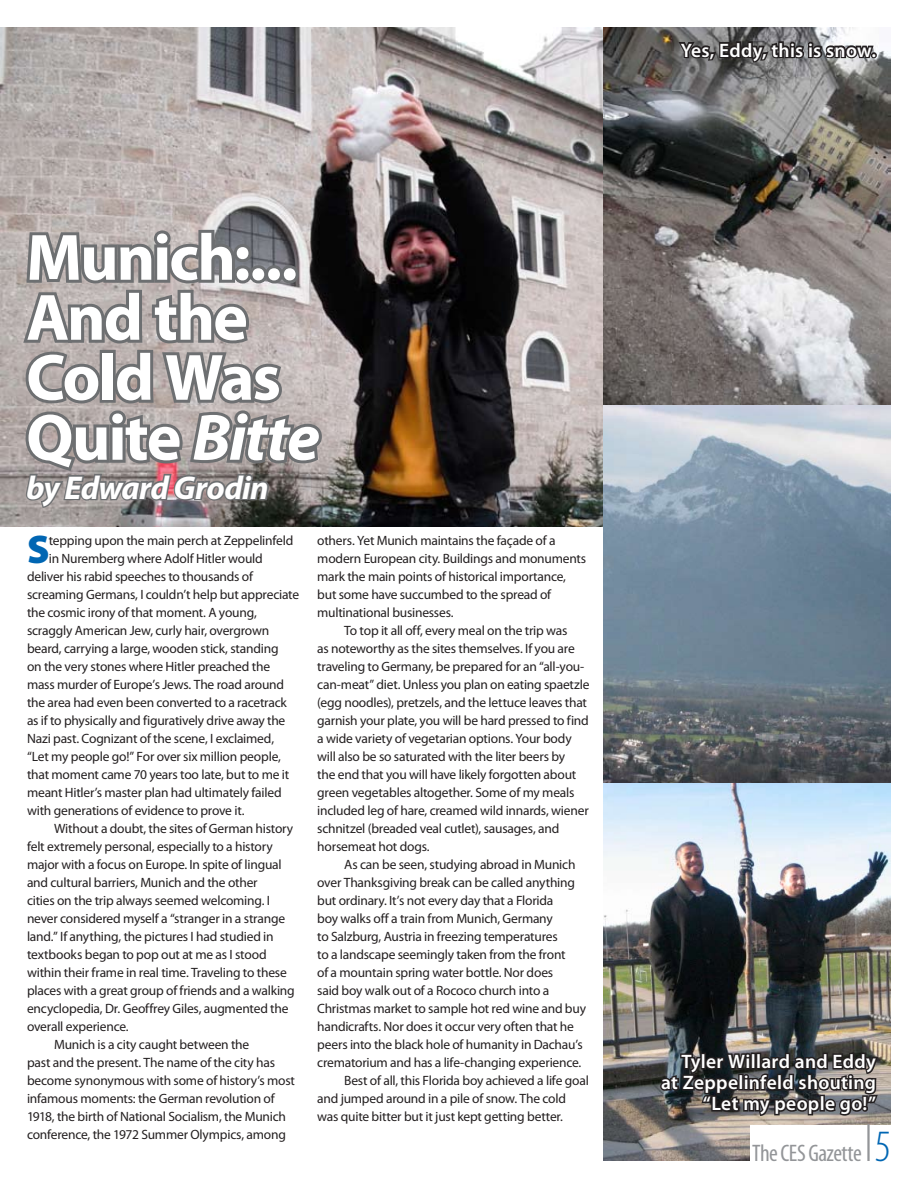
<style>
.page{position:relative;width:918px;height:1188px;background:#fff}
.page>*{position:absolute;margin:0;border:0;box-sizing:border-box;transform-origin:0 0}
.t1{font:700 66px/60px "Myriad Pro";letter-spacing:-.03em;color:#fff}
.t2{font:900 40.2px "Myriad Pro";color:#0066b3}
.t3{font:italic 700 33px "Myriad Pro";letter-spacing:-.025em;color:#fff}
.t4{font:condensed 24px "Myriad Pro";letter-spacing:-.025em;color:#939598}
.t5{font:600 19.5px/21px "Myriad Pro";letter-spacing:.015em;color:#fff;text-align:right}
.t6{font:13.5px/18px "Myriad Pro";letter-spacing:-.015em;color:#231f20}
.s1{font-style:italic}
.s2{font-weight:300;font-size:45px;color:#0066b3}
</style>
<div class="page">
<img style="left:0;top:27px;width:603px;height:499px">
<svg style="left:19px;top:227px;width:306px;height:300px;background:#928d8d"></svg>
<img style="left:603px;top:27px;width:288px;height:1134px">
<svg style="left:676px;top:27px;width:201px;height:95px;background:#7b7b7b"></svg>
<img style="left:659px;top:989px;width:221px;height:172px">
<div style="left:750px;top:1125px;width:142px;height:37px;background:#fff"></div>
<hr style="left:867px;top:1124px;width:3px;height:37px;background:#939598">
<h1 class="t1" style="left:26px;top:228px;width:295px">Munich:...<br>And the<br>Cold Was<br>Quite <span class="s1">Bitte</span></h1>
<h3 class="t3" style="left:26px;top:469px;width:244px">by Edward Grodin</h3>
<h2 class="t2" style="left:27px;top:527px;width:24px">S</h2>
<p class="t6" style="left:49px;top:532px;width:246px">tepping upon the main perch at Zeppelinfeld</p>
<p class="t6" style="left:49px;top:550px;width:216px">in Nuremberg where Adolf Hitler would</p>
<p class="t6" style="left:27px;top:568px;width:228px">deliver his rabid speeches to thousands of</p>
<p class="t6" style="left:27px;top:586px;width:274px">screaming Germans, I couldn’t help but appreciate</p>
<p class="t6" style="left:27px;top:604px;width:231px">the cosmic irony of that moment. A young,</p>
<p class="t6" style="left:27px;top:622px;width:244px">scraggly American Jew, curly hair, overgrown</p>
<p class="t6" style="left:27px;top:640px;width:253px">beard, carrying a large, wooden stick, standing</p>
<p class="t6" style="left:27px;top:658px;width:245px">on the very stones where Hitler preached the</p>
<p class="t6" style="left:27px;top:676px;width:259px">mass murder of Europe’s Jews. The road around</p>
<p class="t6" style="left:27px;top:694px;width:261px">the area had even been converted to a racetrack</p>
<p class="t6" style="left:27px;top:712px;width:260px">as if to physically and figuratively drive away the</p>
<p class="t6" style="left:27px;top:730px;width:249px">Nazi past. Cognizant of the scene, I exclaimed,</p>
<p class="t6" style="left:27px;top:748px;width:255px">“Let my people go!” For over six million people,</p>
<p class="t6" style="left:27px;top:766px;width:264px">that moment came 70 years too late, but to me it</p>
<p class="t6" style="left:27px;top:784px;width:256px">meant Hitler’s master plan had ultimately failed</p>
<p class="t6" style="left:27px;top:802px;width:219px">with generations of evidence to prove it.</p>
<p class="t6" style="left:54px;top:820px;width:241px">Without a doubt, the sites of German history</p>
<p class="t6" style="left:27px;top:838px;width:247px">felt extremely personal, especially to a history</p>
<p class="t6" style="left:27px;top:856px;width:256px">major with a focus on Europe. In spite of lingual</p>
<p class="t6" style="left:27px;top:874px;width:232px">and cultural barriers, Munich and the other</p>
<p class="t6" style="left:27px;top:892px;width:245px">cities on the trip always seemed welcoming. I</p>
<p class="t6" style="left:27px;top:910px;width:260px">never considered myself a “stranger in a strange</p>
<p class="t6" style="left:27px;top:928px;width:248px">land.” If anything, the pictures I had studied in</p>
<p class="t6" style="left:27px;top:946px;width:241px">textbooks began to pop out at me as I stood</p>
<p class="t6" style="left:27px;top:964px;width:261px">within their frame in real time. Traveling to these</p>
<p class="t6" style="left:27px;top:982px;width:269px">places with a great group of friends and a walking</p>
<p class="t6" style="left:27px;top:1000px;width:263px">encyclopedia, Dr. Geoffrey Giles, augmented the</p>
<p class="t6" style="left:27px;top:1018px;width:103px">overall experience.</p>
<p class="t6" style="left:54px;top:1036px;width:197px">Munich is a city caught between the</p>
<p class="t6" style="left:27px;top:1054px;width:250px">past and the present. The name of the city has</p>
<p class="t6" style="left:27px;top:1072px;width:270px">become synonymous with some of history’s most</p>
<p class="t6" style="left:27px;top:1090px;width:249px">infamous moments: the German revolution of</p>
<p class="t6" style="left:27px;top:1108px;width:261px">1918, the birth of National Socialism, the Munich</p>
<p class="t6" style="left:27px;top:1126px;width:261px">conference, the 1972 Summer Olympics, among</p>
<p class="t6" style="left:317px;top:532px;width:271px">others. Yet Munich maintains the façade of a modern European city. Buildings and monuments mark the main points of historical importance, but some have succumbed to the spread of multinational businesses.</p>
<p class="t6" style="left:317px;top:622px;width:274px;text-indent:27px">To top it all off, every meal on the trip was<br>as noteworthy as the sites themselves. If you are traveling to Germany, be prepared for an “all-you&shy;can-meat” diet. Unless you plan on eating spaetzle (egg noodles), pretzels, and the lettuce leaves that garnish your plate, you will be hard pressed to find a wide variety of vegetarian options. Your body will also be so saturated with the liter beers by<br>the end that you will have likely forgotten about green vegetables altogether. Some of my meals included leg of hare, creamed wild innards, wiener schnitzel (breaded veal cutlet), sausages, and horsemeat hot dogs.</p>
<p class="t6" style="left:344px;top:856px;width:233px">As can be seen, studying abroad in Munich</p>
<p class="t6" style="left:317px;top:874px;width:259px">over Thanksgiving break can be called anything</p>
<p class="t6" style="left:317px;top:892px;width:238px">but ordinary. It’s not every day that a Florida</p>
<p class="t6" style="left:317px;top:910px;width:237px">boy walks off a train from Munich, Germany</p>
<p class="t6" style="left:317px;top:928px;width:242px">to Salzburg, Austria in freezing temperatures</p>
<p class="t6" style="left:317px;top:946px;width:250px">to a landscape seemingly taken from the front</p>
<p class="t6" style="left:317px;top:964px;width:238px">of a mountain spring water bottle. Nor does</p>
<p class="t6" style="left:317px;top:982px;width:234px">said boy walk out of a Rococo church into a</p>
<p class="t6" style="left:317px;top:1000px;width:270px">Christmas market to sample hot red wine and buy</p>
<p class="t6" style="left:317px;top:1018px;width:258px">handicrafts. Nor does it occur very often that he</p>
<p class="t6" style="left:317px;top:1036px;width:267px">peers into the black hole of humanity in Dachau’s</p>
<p class="t6" style="left:317px;top:1054px;width:266px">crematorium and has a life-changing experience.</p>
<p class="t6" style="left:344px;top:1072px;width:246px">Best of all, this Florida boy achieved a life goal</p>
<p class="t6" style="left:317px;top:1090px;width:250px">and jumped around in a pile of snow. The cold</p>
<p class="t6" style="left:317px;top:1108px;width:247px">was quite bitter but it just kept getting better.</p>
<h3 class="t5" style="left:681px;top:40px;width:197px">Yes, Eddy, this is snow.</h3>
<h3 class="t5" style="left:661px;top:1051px;width:216px">Tyler Willard and Eddy at Zeppelinfeld shouting “Let my people go!”</h3>
<h3 class="t4" style="left:752px;top:1139px;width:140px">The CES Gazette <span class="s2">5</span></h3>
</div>
